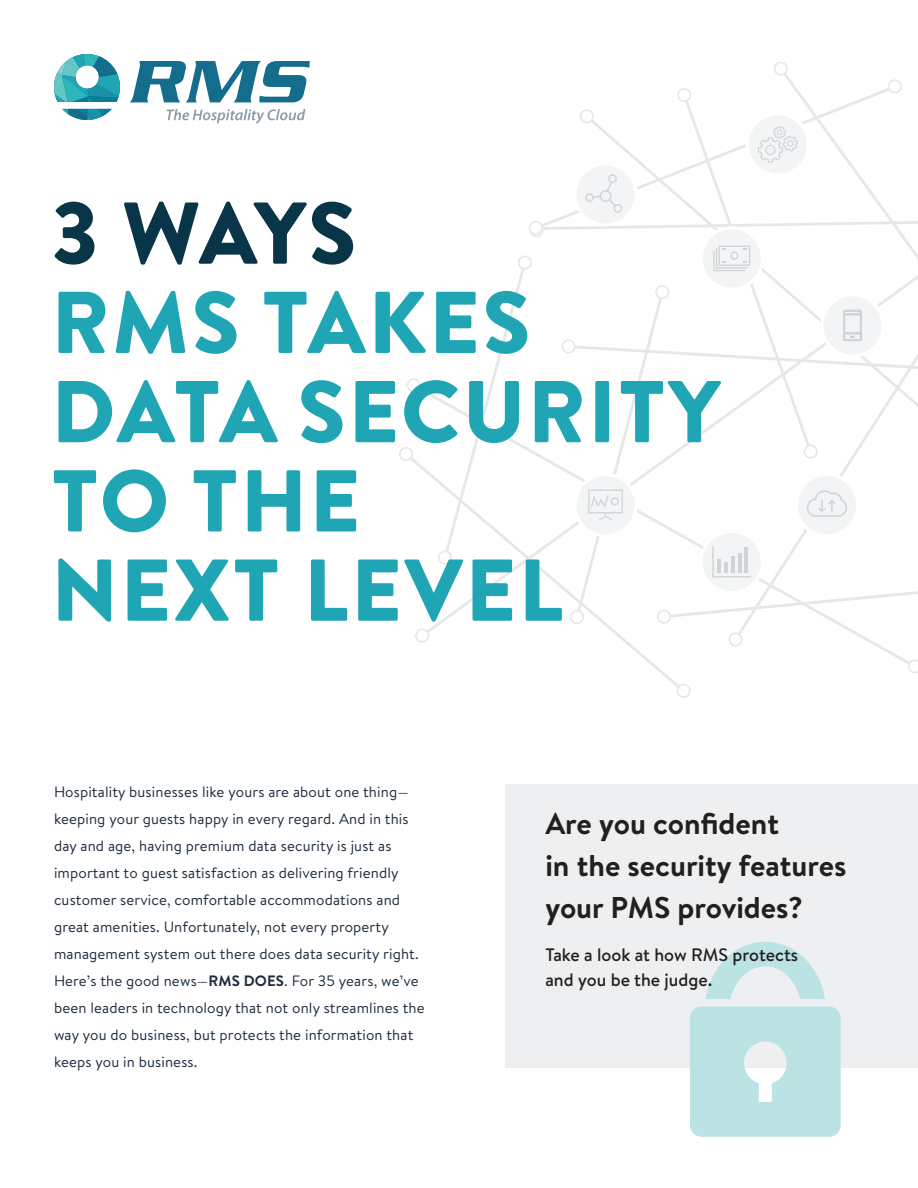
<style>
.page{position:relative;width:918px;height:1188px;background:#fff}
.page>*{position:absolute;margin:0;border:0;box-sizing:border-box;transform-origin:0 0}
.t1{font:900 87.45px/89.2px "Brandon Text";letter-spacing:.03em;color:#1fa5b4}
.t2{font:700 30px "Brandon Text";color:#231f20}
.t3{font:500 18px "Brandon Text";color:#231f20}
.t4{font:15px/27px "Brandon Text";letter-spacing:.01em;color:#1b2b3c}
.s1{color:#083548}
.s2{font-weight:700}
</style>
<div class="page">
<div style="left:505px;top:784px;width:413px;height:283px;background:#edeff0"></div>
<svg style="left:407px;top:378px;width:15px;height:14px"></svg>
<svg style="left:907px;top:659px;width:11px;height:15px"></svg>
<svg style="left:728px;top:631px;width:15px;height:16px"></svg>
<svg style="left:414px;top:459px;width:262px;height:227px"></svg>
<svg style="left:399px;top:447px;width:15px;height:15px"></svg>
<svg style="left:676px;top:683px;width:15px;height:15px"></svg>
<svg style="left:706px;top:942px;width:119px;height:57px"></svg>
<svg style="left:690px;top:1007px;width:151px;height:130px;background:#c1e4e5"></svg>
<svg style="left:62px;top:109px;width:50px;height:11px"></svg>
<svg style="left:54px;top:54px;width:66px;height:48px"></svg>
<svg style="left:130px;top:61px;width:180px;height:41px"></svg>
<svg style="left:166px;top:109px;width:139px;height:15px"></svg>
<svg style="left:437px;top:61px;width:481px;height:564px"></svg>
<p class="t1" style="left:51px;top:187px;width:671px"><span class="s1">3 WAYS<br></span>RMS TAKES<br>DATA SECURITY<br>TO THE<br>NEXT LEVEL</p>
<p class="t4" style="left:54px;top:778px;width:372px">Hospitality businesses like yours are about one thing— keeping your guests happy in every regard. And in this day and age, having premium data security is just as important to guest satisfaction as delivering friendly customer service, comfortable accommodations and great amenities. Unfortunately, not every property management system out there does data security right.<br>Here’s the good news—<span class="s2">RMS DOES</span>. For 35 years, we’ve been leaders in technology that not only streamlines the way you do business, but protects the information that keeps you in business.</p>
<p class="t2" style="left:545px;top:803px;width:235px">Are you confident</p>
<p class="t2" style="left:545px;top:845px;width:303px">in the security features</p>
<p class="t2" style="left:545px;top:887px;width:259px">your PMS provides?</p>
<p class="t3" style="left:545px;top:943px;width:254px">Take a look at how RMS protects</p>
<p class="t3" style="left:545px;top:967px;width:168px">and you be the judge.</p>
</div>
